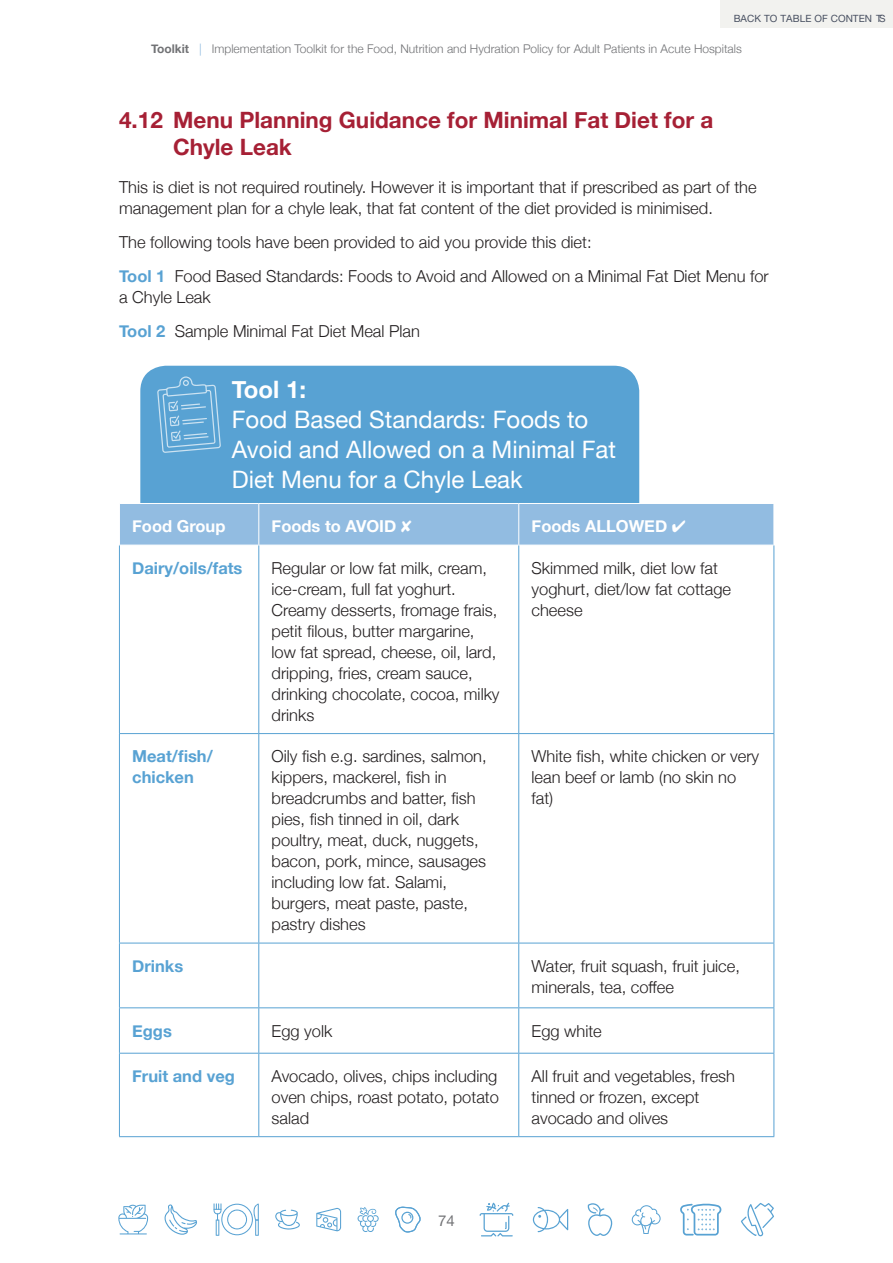
<style>
.page{position:relative;width:893px;height:1263px;background:#fff}
.page>*{position:absolute;margin:0;border:0;box-sizing:border-box;transform-origin:0 0}
.Toolkit_body{font:24px/30px "Helvetica Neue";color:#fff}
.Sub_heading_RED_-_to{font:700 22.5px/27px "Helvetica Neue";color:#a62035}
.Toolkit_body-2{font:300 16.5px/21px "Helvetica Neue";color:#231f20}
.Toolkit_body-3{font:700 16.5px/21px "Helvetica Neue";color:#58a2d3}
.Toolkit_body-4{font:700 16.5px "Helvetica Neue";color:#fff}
.t1{font:15px "Helvetica Neue";color:#717275}
.t2{font:300 12px "Helvetica Neue";color:#717275}
.t3{font:10.05px "Helvetica Neue";letter-spacing:.005em;color:#485061}
.s1{font-weight:700}
.s2{color:#8cb8df}
.s3{font-weight:700;color:#58a2d3}
</style>
<div class="page">
<svg style="left:118px;top:1205px;width:30px;height:29px"></svg>
<svg style="left:164px;top:1204px;width:33px;height:31px"></svg>
<hr style="left:216px;top:1219px;width:3px;height:17px;background:#58a2d3">
<svg style="left:214px;top:1203px;width:45px;height:32px"></svg>
<svg style="left:275px;top:1209px;width:25px;height:20px"></svg>
<svg style="left:316px;top:1208px;width:25px;height:23px"></svg>
<svg style="left:358px;top:1207px;width:21px;height:25px"></svg>
<svg style="left:395px;top:1206px;width:26px;height:26px"></svg>
<svg style="left:480px;top:1202px;width:33px;height:34px"></svg>
<svg style="left:533px;top:1207px;width:35px;height:25px"></svg>
<svg style="left:587px;top:1203px;width:26px;height:33px"></svg>
<svg style="left:632px;top:1205px;width:29px;height:29px"></svg>
<svg style="left:680px;top:1203px;width:42px;height:32px"></svg>
<svg style="left:741px;top:1203px;width:33px;height:33px"></svg>
<div style="left:720px;top:0;width:173px;height:27px;background:#f2f2ef"></div>
<div style="left:140px;top:366px;width:499px;height:137px;background:#58a2d3"></div>
<svg style="left:157px;top:376px;width:64px;height:77px;background:#6cadd8"></svg>
<div style="left:120px;top:504px;width:653px;height:41px;background:#92bce1"></div>
<hr style="left:258px;top:504px;width:1px;height:41px;background:#fff">
<hr style="left:518px;top:504px;width:1px;height:41px;background:#fff">
<hr style="left:119px;top:545px;width:1px;height:188px;background:#58a2d3">
<hr style="left:258px;top:545px;width:1px;height:188px;background:#58a2d3">
<hr style="left:518px;top:545px;width:1px;height:188px;background:#58a2d3">
<hr style="left:773px;top:545px;width:1px;height:188px;background:#58a2d3">
<hr style="left:119px;top:733px;width:140px;height:1px;background:#58a2d3">
<hr style="left:119px;top:734px;width:1px;height:209px;background:#58a2d3">
<hr style="left:259px;top:733px;width:260px;height:1px;background:#58a2d3">
<hr style="left:258px;top:734px;width:1px;height:209px;background:#58a2d3">
<hr style="left:519px;top:733px;width:255px;height:1px;background:#58a2d3">
<hr style="left:518px;top:734px;width:1px;height:209px;background:#58a2d3">
<hr style="left:773px;top:734px;width:1px;height:209px;background:#58a2d3">
<hr style="left:119px;top:943px;width:140px;height:1px;background:#58a2d3">
<hr style="left:119px;top:943px;width:1px;height:64px;background:#58a2d3">
<hr style="left:259px;top:943px;width:260px;height:1px;background:#58a2d3">
<hr style="left:258px;top:943px;width:1px;height:64px;background:#58a2d3">
<hr style="left:519px;top:943px;width:255px;height:1px;background:#58a2d3">
<hr style="left:518px;top:943px;width:1px;height:64px;background:#58a2d3">
<hr style="left:773px;top:943px;width:1px;height:64px;background:#58a2d3">
<hr style="left:119px;top:1007px;width:140px;height:1px;background:#58a2d3">
<hr style="left:119px;top:1008px;width:1px;height:45px;background:#58a2d3">
<hr style="left:259px;top:1007px;width:260px;height:1px;background:#58a2d3">
<hr style="left:258px;top:1008px;width:1px;height:45px;background:#58a2d3">
<hr style="left:519px;top:1007px;width:255px;height:1px;background:#58a2d3">
<hr style="left:518px;top:1008px;width:1px;height:45px;background:#58a2d3">
<hr style="left:773px;top:1008px;width:1px;height:45px;background:#58a2d3">
<hr style="left:119px;top:1053px;width:140px;height:1px;background:#58a2d3">
<hr style="left:119px;top:1053px;width:1px;height:83px;background:#58a2d3">
<hr style="left:259px;top:1053px;width:260px;height:1px;background:#58a2d3">
<hr style="left:258px;top:1053px;width:1px;height:83px;background:#58a2d3">
<hr style="left:519px;top:1053px;width:255px;height:1px;background:#58a2d3">
<hr style="left:518px;top:1053px;width:1px;height:83px;background:#58a2d3">
<hr style="left:773px;top:1053px;width:1px;height:83px;background:#58a2d3">
<hr style="left:119px;top:1136px;width:140px;height:1px;background:#58a2d3">
<hr style="left:259px;top:1136px;width:260px;height:1px;background:#58a2d3">
<hr style="left:519px;top:1136px;width:255px;height:1px;background:#58a2d3">
<p class="t3" style="left:734px;top:12px;width:153px">BACK TO TABLE OF CONTEN TS</p>
<p class="t2" style="left:151px;top:39px;width:592px"><span class="s1">Toolkit</span> <span class="s2">|</span> Implementation Toolkit for the Food, Nutrition and Hydration Policy for Adult Patients in Acute Hospitals</p>
<p class="Sub_heading_RED_-_to" style="left:173px;top:107px;width:542px;text-indent:-54px">4.12 Menu Planning Guidance for Minimal Fat Diet for a<br>Chyle Leak</p>
<p class="Toolkit_body-2" style="left:119px;top:176px;width:639px">This is diet is not required routinely. However it is important that if prescribed as part of the management plan for a chyle leak, that fat content of the diet provided is minimised.</p>
<p class="Toolkit_body-2" style="left:119px;top:230px;width:474px">The following tools have been provided to aid you provide this diet:</p>
<p class="Toolkit_body-2" style="left:119px;top:264px;width:651px"><span class="s3">Tool 1</span> Food Based Standards: Foods to Avoid and Allowed on a Minimal Fat Diet Menu for a Chyle Leak</p>
<p class="Toolkit_body-2" style="left:119px;top:319px;width:302px"><span class="s3">Tool 2</span> Sample Minimal Fat Diet Meal Plan</p>
<p class="Toolkit_body" style="left:232px;top:376px;width:386px"><span class="s1">Tool 1:<br></span>Food Based Standards: Foods to<br>Avoid and Allowed on a Minimal Fat<br>Diet Menu for a Chyle Leak</p>
<p class="Toolkit_body-4" style="left:132px;top:513px;width:95px">Food Group</p>
<p class="Toolkit_body-4" style="left:272px;top:513px;width:142px">Foods to AVOID ✘</p>
<p class="Toolkit_body-4" style="left:532px;top:513px;width:156px">Foods ALLOWED ✔</p>
<p class="Toolkit_body-3" style="left:132px;top:558px;width:112px">Dairy/oils/fats</p>
<p class="Toolkit_body-2" style="left:272px;top:556px;width:230px">Regular or low fat milk, cream, ice-cream, full fat yoghurt.<br>Creamy desserts, fromage frais, petit filous, butter margarine, low fat spread, cheese, oil, lard, dripping, fries, cream sauce, drinking chocolate, cocoa, milky drinks</p>
<p class="Toolkit_body-2" style="left:532px;top:556px;width:201px">Skimmed milk, diet low fat yoghurt, diet/low fat cottage cheese</p>
<p class="Toolkit_body-3" style="left:132px;top:746px;width:82px">Meat/fish/ chicken</p>
<p class="Toolkit_body-2" style="left:272px;top:745px;width:217px">Oily fish e.g. sardines, salmon, kippers, mackerel, fish in breadcrumbs and batter, fish pies, fish tinned in oil, dark poultry, meat, duck, nuggets, bacon, pork, mince, sausages including low fat. Salami, burgers, meat paste, paste, pastry dishes</p>
<p class="Toolkit_body-2" style="left:532px;top:745px;width:229px">White fish, white chicken or very lean beef or lamb (no skin no fat)</p>
<p class="Toolkit_body-3" style="left:132px;top:956px;width:53px">Drinks</p>
<p class="Toolkit_body-2" style="left:532px;top:954px;width:210px">Water, fruit squash, fruit juice, minerals, tea, coffee</p>
<p class="Toolkit_body-3" style="left:132px;top:1021px;width:41px">Eggs</p>
<p class="Toolkit_body-2" style="left:272px;top:1019px;width:62px">Egg yolk</p>
<p class="Toolkit_body-2" style="left:532px;top:1019px;width:72px">Egg white</p>
<p class="Toolkit_body-3" style="left:132px;top:1066px;width:104px">Fruit and veg</p>
<p class="Toolkit_body-2" style="left:272px;top:1064px;width:229px;text-align:justify">Avocado, olives, chips including oven chips, roast potato, potato salad</p>
<p class="Toolkit_body-2" style="left:532px;top:1064px;width:205px">All fruit and vegetables, fresh tinned or frozen, except avocado and olives</p>
<p class="t1" style="left:438px;top:1211px;width:18px">74</p>
</div>
